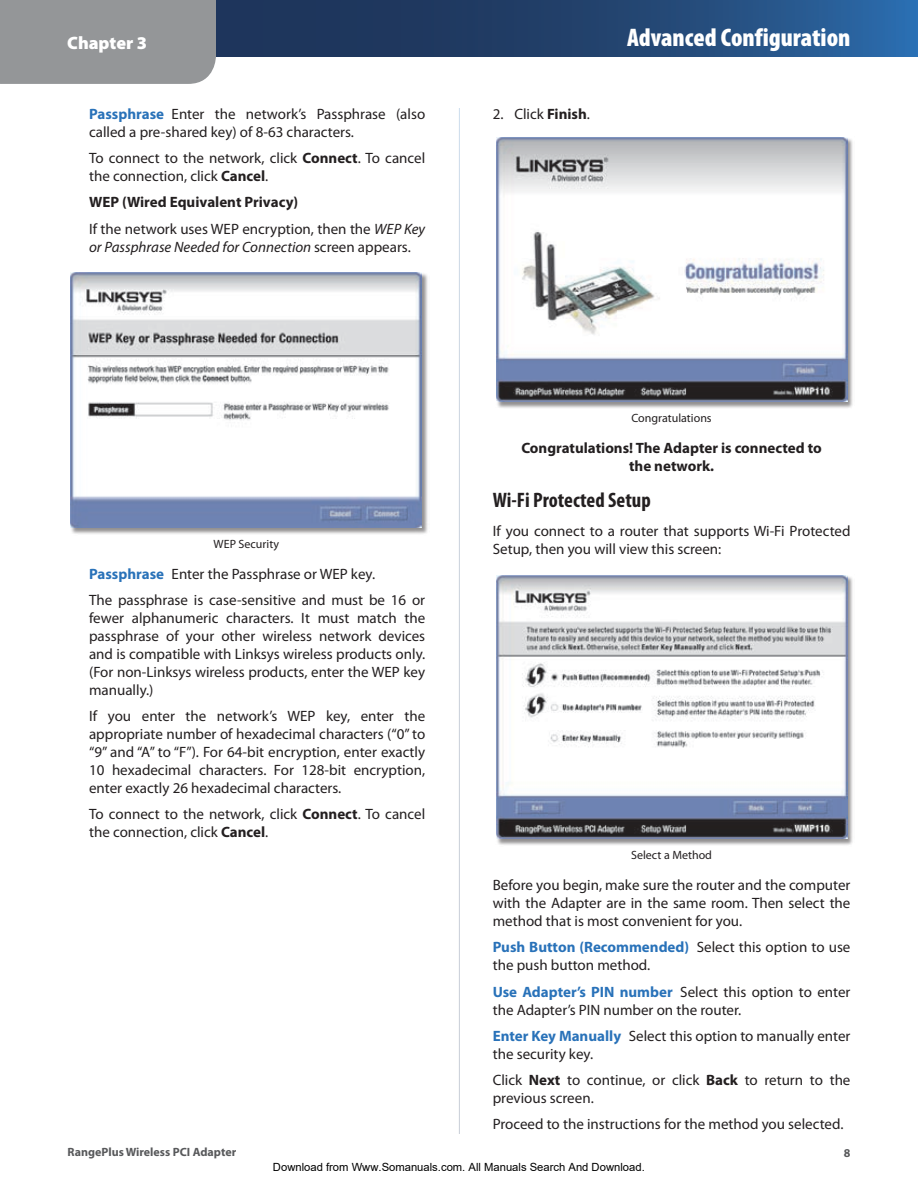
<style>
.page{position:relative;width:918px;height:1188px;background:#fff}
.page>*{position:absolute;margin:0;border:0;box-sizing:border-box;transform-origin:0 0}
.t1{font:900 condensed 25.5px "Myriad Pro";color:#fff}
.t2{font:700 condensed 21px "Myriad Pro";color:#231f20}
.t3{font:900 18px "Myriad Pro";color:#fff}
.t4{font:15px/18px "Myriad Pro";color:#231f20}
.t5{font:700 15px/18px "Myriad Pro";color:#231f20;text-align:center}
.t6{font:italic 15px "Myriad Pro";color:#231f20}
.t7{font:12px "Myriad Pro";color:#231f20}
.t8{font:700 12px "Myriad Pro";color:#58595b}
.t9{font:11.25px "Arial";color:#000}
.s1{font-weight:700;color:#2972b9}
.s2{font-weight:700}
.s3{font-style:italic}
.s4{font-style:normal}
</style>
<div class="page">
<div style="left:0;top:0;width:216px;height:84px;background:#949698"></div>
<svg style="left:219px;top:3px;width:696px;height:51px;background:#224573"></svg>
<div style="left:70px;top:272px;width:360px;height:263px;background:#231f20;opacity:.5"></div>
<img style="left:71px;top:273px;width:351px;height:255px">
<div style="left:495px;top:137px;width:360px;height:272px;background:#231f20;opacity:.5"></div>
<img style="left:496px;top:138px;width:351px;height:264px">
<div style="left:495px;top:574px;width:360px;height:272px;background:#231f20;opacity:.5"></div>
<img style="left:496px;top:575px;width:351px;height:264px">
<p class="t3" style="left:67px;top:32px;width:82px">Chapter 3</p>
<h1 class="t1" style="left:627px;top:21px;width:225px">Advanced Configuration</h1>
<p class="t4" style="left:89px;top:106px;width:338px"><span class="s1">Passphrase</span> Enter the network’s Passphrase (also called a pre-shared key) of 8-63 characters.</p>
<p class="t4" style="left:89px;top:150px;width:338px">To connect to the network, click <span class="s2">Connect</span>. To cancel the connection, click <span class="s2">Cancel</span>.</p>
<p class="t4" style="left:89px;top:190px;width:338px;line-height:26.1px"><span class="s2">WEP (Wired Equivalent Privacy)<br></span>If the network uses WEP encryption, then the <span class="s3">WEP Key</span></p>
<p class="t6" style="left:89px;top:238px;width:323px">or Passphrase Needed for Connection <span class="s4">screen appears.</span></p>
<p class="t7" style="left:214px;top:537px;width:67px">WEP Security</p>
<p class="t4" style="left:89px;top:561px;width:338px;line-height:26.1px"><span class="s1">Passphrase</span> Enter the Passphrase or WEP key.<br>The passphrase is case-sensitive and must be 16 or</p>
<p class="t4" style="left:89px;top:609px;width:338px;text-align:justify">fewer alphanumeric characters. It must match the passphrase of your other wireless network devices and is compatible with Linksys wireless products only. (For non-Linksys wireless products, enter the WEP key manually.)</p>
<p class="t4" style="left:89px;top:707px;width:338px;text-align:justify">If you enter the network’s WEP key, enter the appropriate number of hexadecimal characters (“0” to “9” and “A” to “F”). For 64-bit encryption, enter exactly 10 hexadecimal characters. For 128-‑bit encryption, enter exactly 26 hexadecimal characters.</p>
<p class="t4" style="left:89px;top:806px;width:338px">To connect to the network, click <span class="s2">Connect</span>. To cancel the connection, click <span class="s2">Cancel</span>.</p>
<p class="t8" style="left:68px;top:1145px;width:170px">RangePlus Wireless PCI Adapter</p>
<p class="t4" style="left:493px;top:106px;width:12px">2.</p>
<p class="t4" style="left:514px;top:106px;width:77px">Click <span class="s2">Finish</span>.</p>
<p class="t7" style="left:632px;top:411px;width:82px">Congratulations</p>
<p class="t5" style="left:521px;top:439px;width:302px">Congratulations! The Adapter is connected to the network.</p>
<h2 class="t2" style="left:493px;top:487px;width:160px">Wi-Fi Protected Setup</h2>
<p class="t4" style="left:493px;top:522px;width:359px">If you connect to a router that supports Wi-Fi Protected<br>Setup, then you will view this screen:</p>
<p class="t7" style="left:631px;top:848px;width:82px">Select a Method</p>
<p class="t4" style="left:493px;top:877px;width:359px;text-align:justify">Before you begin, make sure the router and the computer with the Adapter are in the same room. Then select the method that is most convenient for you.</p>
<p class="t4" style="left:493px;top:939px;width:359px"><span class="s1">Push Button (Recommended)</span> Select this option to use the push button method.</p>
<p class="t4" style="left:493px;top:983px;width:359px"><span class="s1">Use Adapter’s PIN number</span> Select this option to enter the Adapter’s PIN number on the router.</p>
<p class="t4" style="left:493px;top:1027px;width:359px"><span class="s1">Enter Key Manually</span> Select this option to manually enter the security key.</p>
<p class="t4" style="left:493px;top:1071px;width:359px">Click <span class="s2">Next</span> to continue, or click <span class="s2">Back</span> to return to the previous screen.</p>
<p class="t4" style="left:493px;top:1115px;width:352px">Proceed to the instructions for the method you selected.</p>
<p class="t9" style="left:273px;top:1160px;width:373px">Download from Www.Somanuals.com. All Manuals Search And Download.</p>
</div>
